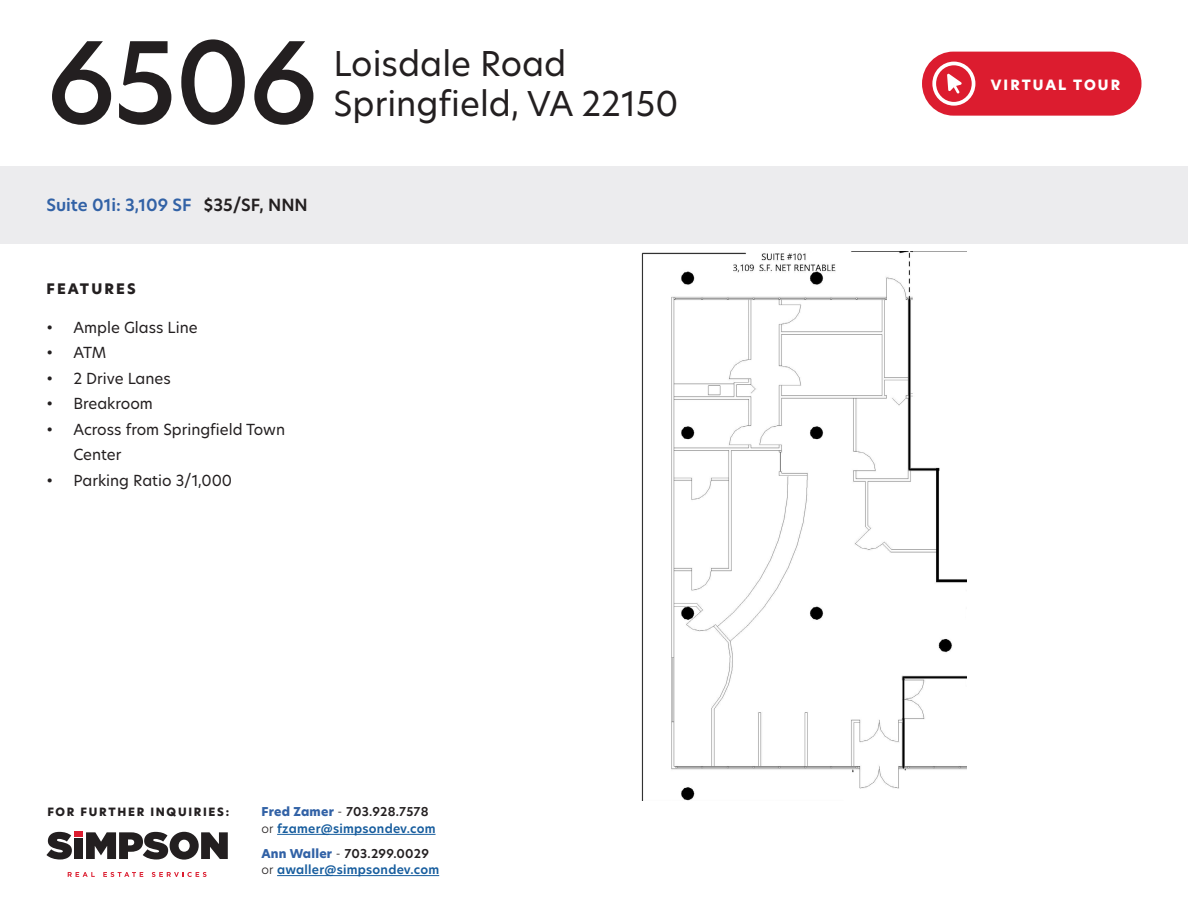
<style>
.page{position:relative;width:1188px;height:918px;background:#fff}
.page>*{position:absolute;margin:0;border:0;box-sizing:border-box;transform-origin:0 0}
.Header__Sm{font:500 109.95px "New Hero";color:#231f20}
.Header__Sm-2{font:33.6px "New Hero";color:#231f20}
.Body{font:600 16.5px "New Hero";color:#3262a6}
.t1{font:15px/25.5px "New Hero";color:#231f20}
.Body-2{font:800 14.25px "New Hero";letter-spacing:.15em;color:#231f20}
.Body-3{font:800 13.95px "New Hero";letter-spacing:.15em;color:#fff}
.Body-4{font:600 12px/16.5px "New Hero";letter-spacing:.02em;color:#175d9e}
.Body-5{font:800 11.25px "New Hero";letter-spacing:.15em;color:#231f20}
.s1{color:#231f20}
.s2{font-weight:800;color:#3262a6}
.s3{font-weight:300;color:#231f20}
</style>
<div class="page">
<div style="left:0;top:166px;width:1188px;height:78px;background:#ececee"></div>
<hr style="left:277px;top:834px;width:159px;height:1px;background:#175d9e">
<hr style="left:277px;top:875px;width:162px;height:1px;background:#175d9e">
<svg style="left:46px;top:832px;width:26px;height:28px"></svg>
<div style="left:74px;top:838px;width:9px;height:21px;background:#231f20"></div>
<svg style="left:86px;top:832px;width:142px;height:28px"></svg>
<div style="left:74px;top:831px;width:9px;height:5px;background:#dc1c2f"></div>
<svg style="left:68px;top:872px;width:27px;height:5px"></svg>
<svg style="left:103px;top:872px;width:40px;height:5px"></svg>
<svg style="left:152px;top:872px;width:55px;height:5px"></svg>
<div style="left:922px;top:52px;width:220px;height:64px;background:#dc1c2f;border-radius:32px"></div>
<div style="left:932px;top:62px;width:43px;height:44px;border:4px solid #fff;border-radius:50%"></div>
<svg style="left:947px;top:74px;width:15px;height:20px"></svg>
<img style="left:641px;top:252px;width:326px;height:548px">
<p class="Header__Sm" style="left:47px;top:8px;width:273px">6506</p>
<p class="Header__Sm-2" style="left:334px;top:40px;width:234px">Loisdale Road</p>
<p class="Header__Sm-2" style="left:334px;top:80px;width:346px">Springfield, VA 22150</p>
<p class="Body" style="left:46px;top:194px;width:263px">Suite 01i: 3,109 SF <span class="s1">$35/SF, NNN</span></p>
<p class="Body-2" style="left:46px;top:279px;width:91px">FEATURES</p>
<p class="t1" style="left:46px;top:314px;width:153px">• Ample Glass Line</p>
<p class="t1" style="left:46px;top:340px;width:61px">• ATM</p>
<p class="t1" style="left:46px;top:365px;width:126px">• 2 Drive Lanes</p>
<p class="t1" style="left:46px;top:391px;width:108px">• Breakroom</p>
<p class="t1" style="left:73px;top:416px;width:213px;text-indent:-27px">• Across from Springfield Town<br>Center</p>
<p class="t1" style="left:46px;top:467px;width:187px">• Parking Ratio 3/1,000</p>
<p class="Body-5" style="left:47px;top:804px;width:183px">FOR FURTHER INQUIRIES:</p>
<p class="Body-4" style="left:261px;top:804px;width:176px"><span class="s2">Fred Zamer</span> <span class="s3">-</span> <span class="s1">703.928.7578 </span><span class="s3">or</span> fzamer@simpsondev.com</p>
<p class="Body-4" style="left:261px;top:845px;width:179px"><span class="s2">Ann Waller</span> <span class="s3">-</span> <span class="s1">703.299.0029 </span><span class="s3">or</span> awaller@simpsondev.com</p>
<p class="Body-3" style="left:991px;top:75px;width:131px">VIRTUAL TOUR</p>
</div>
